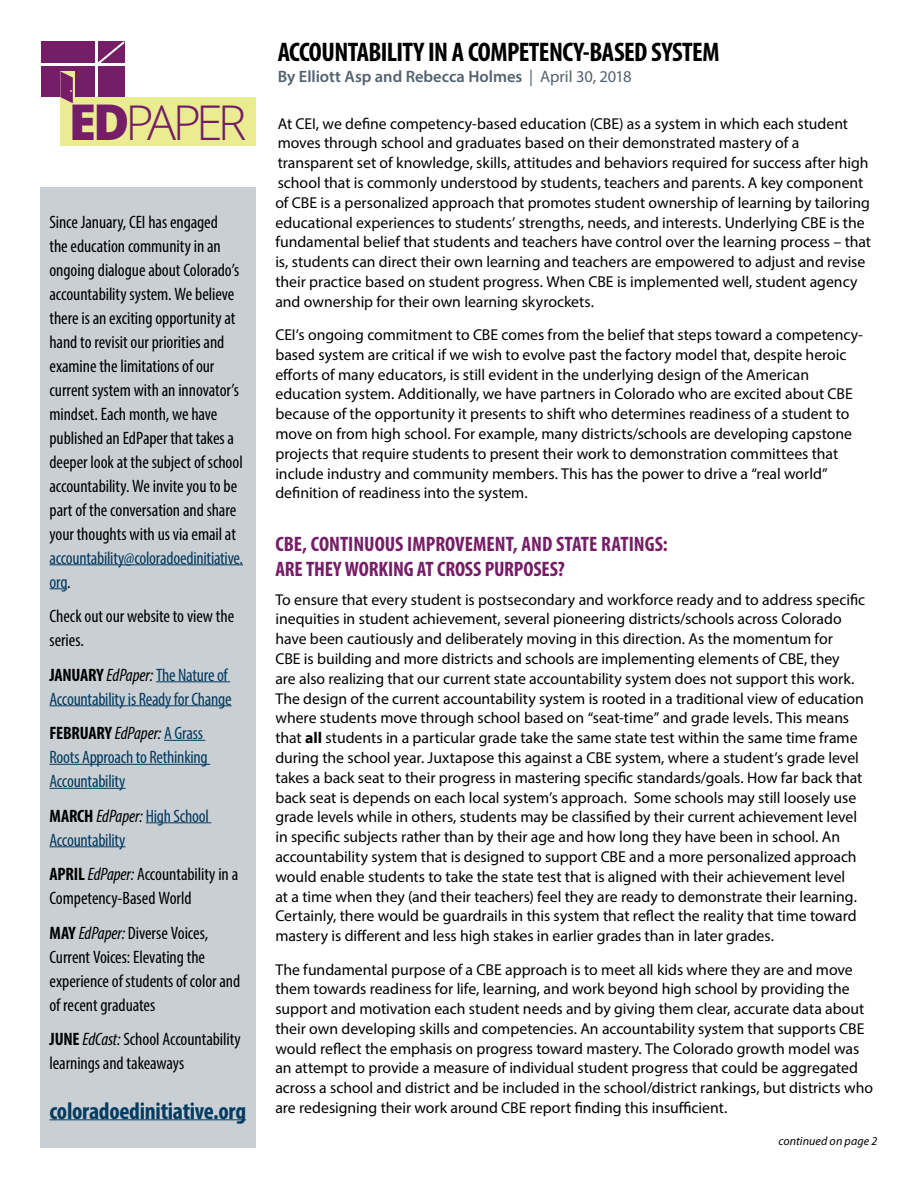
<style>
.page{position:relative;width:918px;height:1188px;background:#fff}
.page>*{position:absolute;margin:0;border:0;box-sizing:border-box;transform-origin:0 0}
.t1{font:300 48.3px "Open Sans";letter-spacing:-.1em;color:#751d66}
.t2{font:700 condensed 27px "Myriad Pro";letter-spacing:-.02em;color:#000}
.t3{font:700 condensed 24px "Myriad Pro";letter-spacing:-.01em;color:#043b60}
.t4{font:700 condensed 21px/25.2px "Myriad Pro";letter-spacing:-.005em;color:#751d66}
.t5{font:condensed 18px/24px "Myriad Pro";letter-spacing:-.005em;color:#000}
.t6{font:condensed 18px/24px "Myriad Pro";letter-spacing:-.015em;color:#043b60}
.t7{font:600 16.5px "Myriad Pro";color:#53626f}
.t8{font:15.75px/19.8px "Myriad Pro";color:#000}
.t9{font:italic 12px "Myriad Pro";letter-spacing:.01em;color:#000}
.s1{font-weight:800;font-size:49.65px}
.s2{color:#000}
.s3{font-weight:700;color:#000}
.s4{font-style:italic;color:#000}
.s5{font-weight:700}
.s6{font-style:italic}
.s7{font-weight:400}
</style>
<div class="page">
<div style="left:60px;top:97px;width:195px;height:49px;background:#eaec92"></div>
<div style="left:41px;top:42px;width:83px;height:55px;background:#751d66"></div>
<div style="left:61px;top:71px;width:14px;height:26px;background:#eaec92"></div>
<svg style="left:60px;top:71px;width:13px;height:32px"></svg>
<hr style="left:41px;top:64px;width:83px;height:2px;background:#fff">
<hr style="left:96px;top:42px;width:2px;height:55px;background:#fff">
<svg style="left:98px;top:42px;width:26px;height:22px"></svg>
<div style="left:40px;top:187px;width:216px;height:961px;background:#cacfd4"></div>
<hr style="left:50px;top:564px;width:193px;height:1px;background:#043b60">
<svg style="left:50px;top:588px;width:17px;height:1px"></svg>
<hr style="left:156px;top:681px;width:74px;height:1px;background:#043b60">
<hr style="left:50px;top:705px;width:182px;height:1px;background:#043b60">
<hr style="left:164px;top:740px;width:41px;height:1px;background:#043b60">
<hr style="left:50px;top:764px;width:160px;height:1px;background:#043b60">
<hr style="left:50px;top:788px;width:76px;height:1px;background:#043b60">
<hr style="left:146px;top:822px;width:65px;height:1px;background:#043b60">
<hr style="left:50px;top:846px;width:76px;height:1px;background:#043b60">
<hr style="left:50px;top:1119px;width:196px;height:1px;background:#043b60">
<h1 class="t1" style="left:69px;top:89px;width:179px"><span class="s1">ED</span>PAPER</h1>
<p class="t5" style="left:50px;top:210px;width:195px">Since January, CEI has engaged<br>the education community in an ongoing dialogue about Colorado’s accountability system. We believe there is an exciting opportunity at hand to revisit our priorities and examine the limitations of our current system with an innovator’s mindset. Each month, we have published an EdPaper that takes a deeper look at the subject of school accountability. We invite you to be part of the conversation and share your thoughts with us via email at</p>
<p class="t6" style="left:50px;top:545px;width:195px">accountability@coloradoedinitiative. org<span class="s2">.</span></p>
<p class="t5" style="left:50px;top:604px;width:186px">Check out our website to view the series.</p>
<p class="t6" style="left:49px;top:662px;width:184px"><span class="s3">JANUARY</span> <span class="s4">EdPaper:</span> The Nature of<br>Accountability is Ready for Change</p>
<p class="t6" style="left:49px;top:721px;width:160px"><span class="s3">FEBRUARY</span> <span class="s4">EdPaper:</span> A Grass<br>Roots Approach to Rethinking<br>Accountability</p>
<p class="t6" style="left:49px;top:803px;width:161px"><span class="s3">MARCH</span> <span class="s4">EdPaper:</span> High School<br>Accountability</p>
<p class="t5" style="left:49px;top:862px;width:190px"><span class="s5">APRIL</span> <span class="s6">EdPaper:</span> Accountability in a<br>Competency-Based World</p>
<p class="t5" style="left:49px;top:920px;width:192px"><span class="s5">MAY</span> <span class="s6">EdPaper:</span> Diverse Voices,<br>Current Voices: Elevating the experience of students of color and of recent graduates</p>
<p class="t5" style="left:49px;top:1027px;width:193px"><span class="s5">JUNE</span> <span class="s6">EdCast:</span> School Accountability learnings and takeaways</p>
<h3 class="t3" style="left:50px;top:1096px;width:198px">coloradoedinitiative.org</h3>
<h2 class="t2" style="left:278px;top:35px;width:443px">ACCOUNTABILITY IN A COMPETENCY-BASED SYSTEM</h2>
<p class="t7" style="left:278px;top:66px;width:355px">By Elliott Asp and Rebecca Holmes <span class="s7">| April 30, 2018</span></p>
<p class="t8" style="left:275px;top:113px;width:597px">At CEI, we define competency-based education (CBE) as a system in which each student moves through school and graduates based on their demonstrated mastery of a transparent set of knowledge, skills, attitudes and behaviors required for success after high school that is commonly understood by students, teachers and parents. A key component of CBE is a personalized approach that promotes student ownership of learning by tailoring educational experiences to students’ strengths, needs, and interests. Underlying CBE is the fundamental belief that students and teachers have control over the learning process – that is, students can direct their own learning and teachers are empowered to adjust and revise their practice based on student progress. When CBE is implemented well, student agency and ownership for their own learning skyrockets.</p>
<p class="t8" style="left:275px;top:325px;width:589px">CEI’s ongoing commitment to CBE comes from the belief that steps toward a competency&shy;based system are critical if we wish to evolve past the factory model that, despite heroic efforts of many educators, is still evident in the underlying design of the American education system. Additionally, we have partners in Colorado who are excited about CBE because of the opportunity it presents to shift who determines readiness of a student to move on from high school. For example, many districts/schools are developing capstone projects that require students to present their work to demonstration committees that include industry and community members. This has the power to drive a “real world” definition of readiness into the system.</p>
<h3 class="t4" style="left:275px;top:531px;width:394px">CBE, CONTINUOUS IMPROVEMENT, AND STATE RATINGS:<br>ARE THEY WORKING AT CROSS PURPOSES?</h3>
<p class="t8" style="left:275px;top:589px;width:591px">To ensure that every student is postsecondary and workforce ready and to address specific inequities in student achievement, several pioneering districts/schools across Colorado have been cautiously and deliberately moving in this direction. As the momentum for<br>CBE is building and more districts and schools are implementing elements of CBE, they<br>are also realizing that our current state accountability system does not support this work.<br>The design of the current accountability system is rooted in a traditional view of education where students move through school based on “seat-time” and grade levels. This means that <span class="s5">all</span> students in a particular grade take the same state test within the same time frame during the school year. Juxtapose this against a CBE system, where a student’s grade level takes a back seat to their progress in mastering specific standards/goals. How far back that back seat is depends on each local system’s approach. Some schools may still loosely use grade levels while in others, students may be classified by their current achievement level in specific subjects rather than by their age and how long they have been in school. An accountability system that is designed to support CBE and a more personalized approach would enable students to take the state test that is aligned with their achievement level<br>at a time when they (and their teachers) feel they are ready to demonstrate their learning.<br>Certainly, there would be guardrails in this system that reflect the reality that time toward mastery is different and less high stakes in earlier grades than in later grades.</p>
<p class="t8" style="left:275px;top:959px;width:599px">The fundamental purpose of a CBE approach is to meet all kids where they are and move them towards readiness for life, learning, and work beyond high school by providing the support and motivation each student needs and by giving them clear, accurate data about their own developing skills and competencies. An accountability system that supports CBE would reflect the emphasis on progress toward mastery. The Colorado growth model was an attempt to provide a measure of individual student progress that could be aggregated across a school and district and be included in the school/district rankings, but districts who are redesigning their work around CBE report finding this insufficient.</p>
<p class="t9" style="left:778px;top:1133px;width:100px">continued on page 2</p>
</div>
